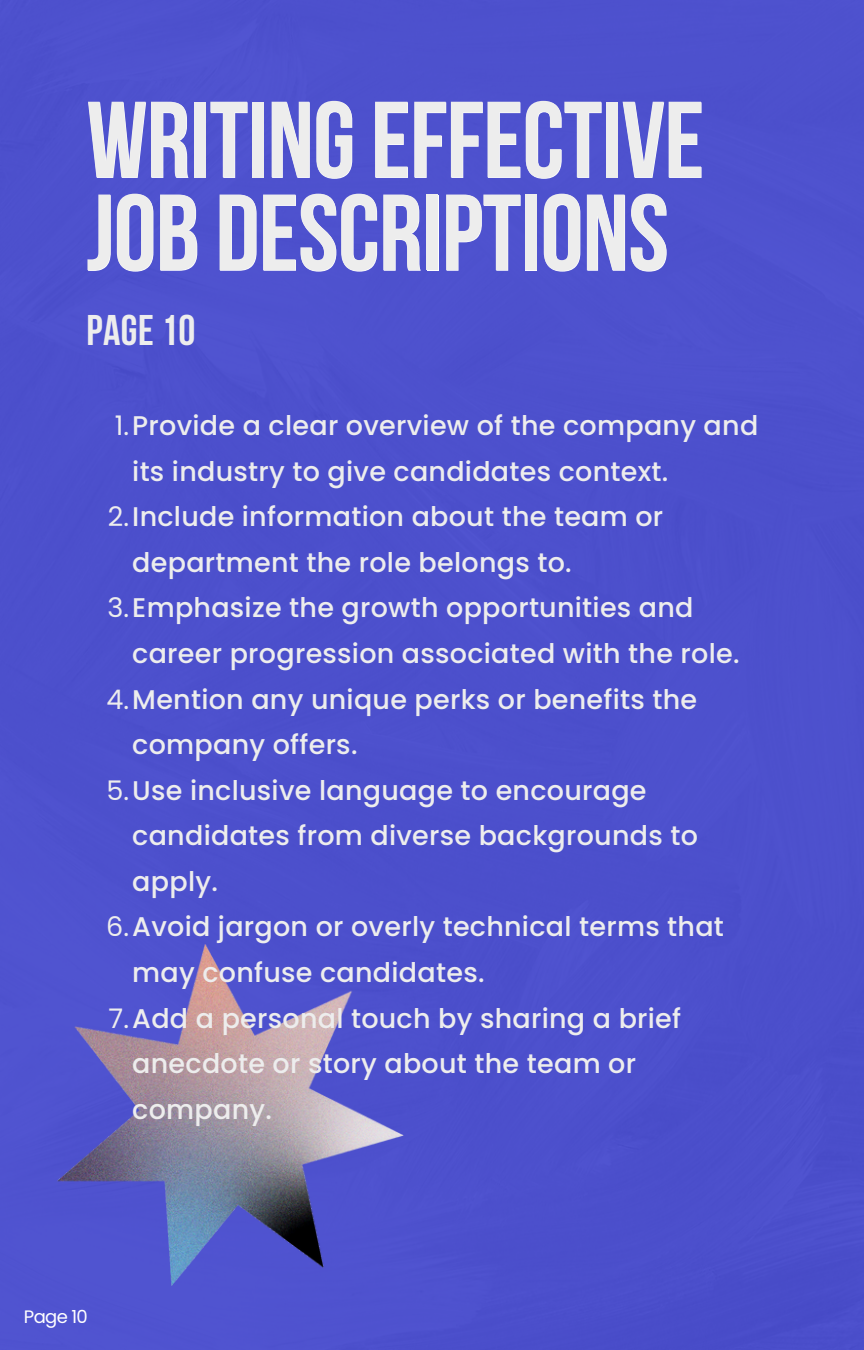
<style>
.page{position:relative;width:864px;height:1350px;background:#4d50cd}
.page>*{position:absolute;margin:0;border:0;box-sizing:border-box;transform-origin:0 0}
.t1{font:700 108px "Bebas Neue";letter-spacing:-.005em;color:#ededed}
.t2{font:700 42.75px "Bebas Neue";letter-spacing:.01em;color:#ededed}
.t3{font:500 27px/45.4px "Poppins";letter-spacing:.01em;color:#ededed}
.t4{font:18px "Poppins";letter-spacing:-.035em;color:#fff}
.s1{font-weight:400}
</style>
<div class="page">
<img style="left:58px;top:944px;width:346px;height:341px">
<p class="t1" style="left:86px;top:96px;width:619px">WRITINGEFFECTIVE</p>
<p class="t1" style="left:86px;top:189px;width:584px">JOB DESCRIPTIONS</p>
<p class="t2" style="left:86px;top:313px;width:111px">Page 10</p>
<h2 class="t3" style="left:132px;top:403px;width:628px;text-indent:-18px"><span class="s1">1.</span>Provide a clear overview of the company and its industry to give candidates context.</h2>
<p class="t3" style="left:132px;top:494px;width:533px;text-indent:-24px"><span class="s1">2.</span>Include information about the team or department the role belongs to.</p>
<p class="t3" style="left:132px;top:585px;width:609px;text-indent:-25px"><span class="s1">3.</span>Emphasize the growth opportunities and career progression associated with the role.</p>
<p class="t3" style="left:132px;top:676px;width:567px;text-indent:-26px"><span class="s1">4.</span>Mention any unique perks or benefits the company offers.</p>
<p class="t3" style="left:132px;top:768px;width:567px;text-indent:-26px"><span class="s1">5.</span>Use inclusive language to encourage candidates from diverse backgrounds to apply.</p>
<p class="t3" style="left:132px;top:904px;width:593px;text-indent:-26px"><span class="s1">6.</span>Avoid jargon or overly technical terms that may confuse candidates.</p>
<p class="t3" style="left:132px;top:995px;width:550px;text-indent:-24px"><span class="s1">7.</span>Add a personal touch by sharing a brief anecdote or story about the team or company.</p>
<p class="t4" style="left:24px;top:1304px;width:66px">Page 10</p>
</div>
